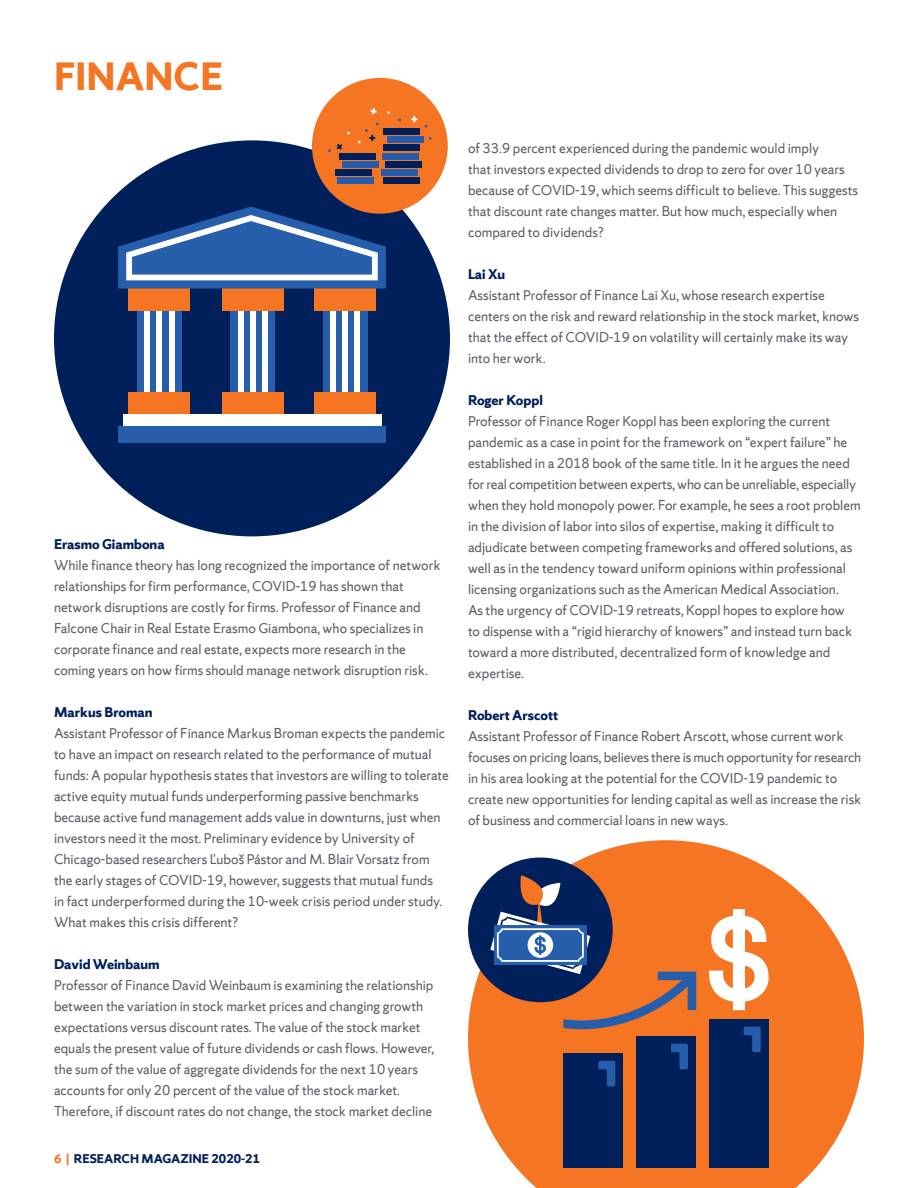
<style>
.page{position:relative;width:918px;height:1188px;background:#fff}
.page>*{position:absolute;margin:0;border:0;box-sizing:border-box;transform-origin:0 0}
.t1{font:700 42px "Sherman Sans";color:#f57523}
.t2{font:15px/21px "Sherman Sans";color:#5f6369}
.t3{font:700 15px "Sherman Sans";color:#00205b}
.t4{font:700 13.5px "Sherman Sans";color:#00205b}
.s1{color:#f57523}
</style>
<div class="page">
<div style="left:54px;top:140px;width:396px;height:396px;background:#00205b;border-radius:50%"></div>
<div style="left:137px;top:306px;width:44px;height:93px;background:#275eac"></div>
<div style="left:157px;top:308px;width:5px;height:91px;background:#fff"></div>
<div style="left:169px;top:308px;width:5px;height:91px;background:#fff"></div>
<div style="left:145px;top:308px;width:5px;height:91px;background:#fff"></div>
<div style="left:231px;top:306px;width:44px;height:93px;background:#275eac"></div>
<div style="left:323px;top:306px;width:44px;height:93px;background:#275eac"></div>
<div style="left:250px;top:305px;width:6px;height:91px;background:#fff"></div>
<div style="left:262px;top:305px;width:6px;height:91px;background:#fff"></div>
<div style="left:238px;top:305px;width:6px;height:91px;background:#fff"></div>
<div style="left:343px;top:304px;width:5px;height:91px;background:#fff"></div>
<div style="left:355px;top:304px;width:5px;height:91px;background:#fff"></div>
<div style="left:331px;top:304px;width:5px;height:91px;background:#fff"></div>
<div style="left:222px;top:288px;width:61px;height:23px;background:#f57523"></div>
<div style="left:315px;top:288px;width:61px;height:23px;background:#f57523"></div>
<div style="left:129px;top:288px;width:61px;height:23px;background:#f57523"></div>
<div style="left:222px;top:392px;width:61px;height:23px;background:#f57523"></div>
<div style="left:315px;top:392px;width:61px;height:23px;background:#f57523"></div>
<div style="left:129px;top:392px;width:61px;height:23px;background:#f57523"></div>
<svg style="left:118px;top:207px;width:268px;height:82px"></svg>
<div style="left:118px;top:426px;width:268px;height:16px;background:#275eac"></div>
<div style="left:123px;top:414px;width:258px;height:12px;background:#fff"></div>
<div style="left:312px;top:78px;width:136px;height:136px;background:#f57523;border-radius:50%"></div>
<div style="left:337px;top:177px;width:37px;height:6px;background:#275eac"></div>
<div style="left:342px;top:161px;width:36px;height:6px;background:#275eac"></div>
<div style="left:336px;top:169px;width:36px;height:6px;background:#00205b"></div>
<div style="left:339px;top:153px;width:36px;height:6px;background:#00205b"></div>
<div style="left:384px;top:129px;width:36px;height:6px;background:#00205b"></div>
<div style="left:384px;top:145px;width:36px;height:6px;background:#00205b"></div>
<div style="left:384px;top:177px;width:36px;height:6px;background:#00205b"></div>
<div style="left:386px;top:161px;width:36px;height:6px;background:#00205b"></div>
<div style="left:382px;top:153px;width:36px;height:6px;background:#275eac"></div>
<div style="left:381px;top:169px;width:36px;height:6px;background:#275eac"></div>
<div style="left:387px;top:137px;width:37px;height:6px;background:#275eac"></div>
<svg style="left:411px;top:116px;width:7px;height:6px"></svg>
<svg style="left:358px;top:122px;width:21px;height:21px"></svg>
<svg style="left:370px;top:108px;width:7px;height:6px"></svg>
<svg style="left:337px;top:144px;width:5px;height:6px"></svg>
<svg style="left:468px;top:840px;width:396px;height:348px;fill:#f57523"></svg>
<svg style="left:709px;top:909px;width:60px;height:101px"></svg>
<div style="left:564px;top:1053px;width:59px;height:114px;background:#00205b"></div>
<svg style="left:598px;top:1061px;width:17px;height:25px"></svg>
<div style="left:636px;top:1036px;width:60px;height:131px;background:#00205b"></div>
<svg style="left:671px;top:1044px;width:17px;height:25px"></svg>
<div style="left:709px;top:1019px;width:60px;height:148px;background:#00205b"></div>
<svg style="left:744px;top:1027px;width:17px;height:25px"></svg>
<div style="left:468px;top:858px;width:145px;height:144px;background:#00205b;border-radius:50%"></div>
<svg style="left:490px;top:875px;width:206px;height:157px"></svg>
<p class="t1" style="left:54px;top:50px;width:170px">FINANCE</p>
<p class="t3" style="left:54px;top:535px;width:112px">Erasmo Giambona</p>
<p class="t2" style="left:54px;top:555px;width:388px">While finance theory has long recognized the importance of network relationships for firm performance, COVID-19 has shown that network disruptions are costly for firms. Professor of Finance and Falcone Chair in Real Estate Erasmo Giambona, who specializes in corporate finance and real estate, expects more research in the coming years on how firms should manage network disruption risk.</p>
<p class="t3" style="left:54px;top:703px;width:100px">Markus Broman</p>
<p class="t2" style="left:54px;top:723px;width:397px">Assistant Professor of Finance Markus Broman expects the pandemic to have an impact on research related to the performance of mutual funds: A popular hypothesis states that investors are willing to tolerate active equity mutual funds underperforming passive benchmarks because active fund management adds value in downturns, just when investors need it the most. Preliminary evidence by University of Chicago-based researchers Ľuboš Pástor and M. Blair Vorsatz from the early stages of COVID-19, however, suggests that mutual funds<br>in fact underperformed during the 10-week crisis period under study.<br>What makes this crisis different?</p>
<p class="t3" style="left:54px;top:955px;width:107px">David Weinbaum</p>
<p class="t2" style="left:54px;top:975px;width:382px">Professor of Finance David Weinbaum is examining the relationship between the variation in stock market prices and changing growth expectations versus discount rates. The value of the stock market equals the present value of future dividends or cash flows. However, the sum of the value of aggregate dividends for the next 10 years accounts for only 20 percent of the value of the stock market.<br>Therefore, if discount rates do not change, the stock market decline</p>
<p class="t4" style="left:54px;top:1151px;width:208px"><span class="s1">6 |</span> RESEARCH MAGAZINE 2020-21</p>
<p class="t2" style="left:468px;top:138px;width:391px">of 33.9 percent experienced during the pandemic would imply<br>that investors expected dividends to drop to zero for over 10 years because of COVID-19, which seems difficult to believe. This suggests that discount rate changes matter. But how much, especially when compared to dividends?</p>
<p class="t3" style="left:468px;top:265px;width:39px">Lai Xu</p>
<p class="t2" style="left:468px;top:285px;width:393px">Assistant Professor of Finance Lai Xu, whose research expertise centers on the risk and reward relationship in the stock market, knows that the effect of COVID-19 on volatility will certainly make its way into her work.</p>
<p class="t3" style="left:468px;top:391px;width:76px">Roger Koppl</p>
<p class="t2" style="left:468px;top:411px;width:394px">Professor of Finance Roger Koppl has been exploring the current pandemic as a case in point for the framework on “expert failure” he established in a 2018 book of the same title. In it he argues the need for real competition between experts, who can be unreliable, especially when they hold monopoly power. For example, he sees a root problem in the division of labor into silos of expertise, making it difficult to adjudicate between competing frameworks and offered solutions, as well as in the tendency toward uniform opinions within professional licensing organizations such as the American Medical Association.<br>As the urgency of COVID-19 retreats, Koppl hopes to explore how to dispense with a “rigid hierarchy of knowers” and instead turn back toward a more distributed, decentralized form of knowledge and expertise.</p>
<p class="t3" style="left:468px;top:706px;width:92px">Robert Arscott</p>
<p class="t2" style="left:468px;top:726px;width:395px">Assistant Professor of Finance Robert Arscott, whose current work focuses on pricing loans, believes there is much opportunity for research in his area looking at the potential for the COVID-19 pandemic to create new opportunities for lending capital as well as increase the risk of business and commercial loans in new ways.</p>
</div>
